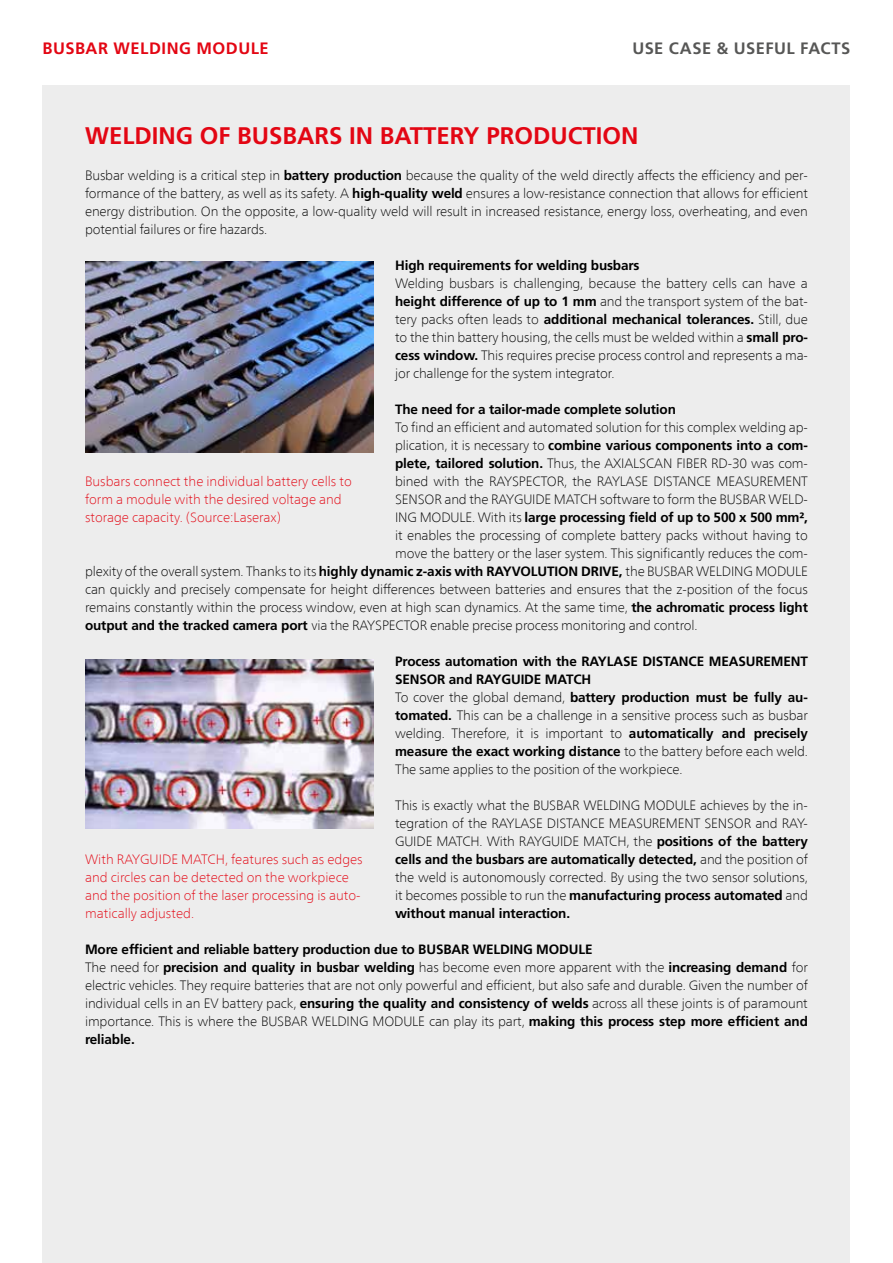
<style>
.page{position:relative;width:893px;height:1263px;background:#fff}
.page>*{position:absolute;margin:0;border:0;box-sizing:border-box;transform-origin:0 0}
.t1{font:700 24px "Frutiger LT Com";color:#e30613}
.t2{font:700 16.5px "Frutiger LT Com";letter-spacing:.03em;color:#e30613}
.t3{font:700 16.5px "Frutiger LT Com";letter-spacing:.025em;color:#575756}
.t4{font:100 13.5px/18px "Frutiger Neue LT Com";letter-spacing:-.01em;color:#000;text-align:justify}
.t5{font:700 13.5px/18px "Frutiger LT Com";letter-spacing:-.01em;color:#000}
.t6{font:100 13.5px/18px "Frutiger Neue LT Com";color:#e30613}
.s1{font-family:"Frutiger LT Com";font-weight:700}
.s2{font-family:"Frutiger Neue LT Com";font-weight:100}
</style>
<div class="page">
<div style="left:43px;top:85px;width:807px;height:1178px;background:#ededed"></div>
<img style="left:85px;top:261px;width:289px;height:192px">
<img style="left:85px;top:659px;width:289px;height:169px">
<p class="t2" style="left:43px;top:39px;width:228px">BUSBAR WELDING MODULE</p>
<p class="t3" style="left:632px;top:39px;width:220px">USE CASE &amp; USEFUL FACTS</p>
<h1 class="t1" style="left:85px;top:122px;width:555px">WELDING OF BUSBARS IN BATTERY PRODUCTION</h1>
<p class="t4" style="left:85px;top:166px;width:724px">Busbar welding is a critical step in <span class="s1">battery production</span> because the quality of the weld directly affects the efficiency and per&shy;formance of the battery, as well as its safety. A <span class="s1">high-quality weld</span> ensures a low-resistance connection that allows for efficient energy distribution. On the opposite, a low-quality weld will result in increased resistance, energy loss, overheating, and even potential failures or fire hazards.</p>
<p class="t5" style="left:395px;top:256px;width:246px">High requirements for welding busbars</p>
<p class="t4" style="left:395px;top:274px;width:414px">Welding busbars is challenging, because the battery cells can have a <span class="s1">height difference of up to 1 mm</span> and the transport system of the bat-</p>
<p class="t5" style="left:395px;top:310px;width:414px"><span class="s2">tery packs often leads to</span> additional mechanical tolerances. <span class="s2">Still, due</span></p>
<p class="t4" style="left:395px;top:328px;width:414px">to the thin battery housing, the cells must be welded within a <span class="s1">small pro&shy;cess window.</span> This requires precise process control and represents a ma&shy;jor challenge for the system integrator.</p>
<p class="t5" style="left:395px;top:400px;width:282px">The need for a tailor-made complete solution</p>
<p class="t4" style="left:395px;top:418px;width:414px">To find an efficient and automated solution for this complex welding ap-</p>
<p class="t5" style="left:395px;top:436px;width:414px"><span class="s2">plication, it is necessary to</span> combine various components into a com-</p>
<p class="t4" style="left:395px;top:454px;width:414px"><span class="s1">plete, tailored solution.</span> Thus, the AXIALSCAN FIBER RD-30 was com&shy;bined with the RAYSPECTOR, the RAYLASE DISTANCE MEASUREMENT SENSOR and the RAYGUIDE MATCH software to form the BUSBAR WELD-</p>
<p class="t5" style="left:395px;top:508px;width:414px"><span class="s2">ING MODULE. With its</span> large processing field of up to 500 x 500 mm²,</p>
<p class="t4" style="left:395px;top:526px;width:414px">it enables the processing of complete battery packs without having to</p>
<p class="t4" style="left:395px;top:544px;width:414px">move the battery or the laser system. This significantly reduces the com-</p>
<p class="t4" style="left:85px;top:562px;width:724px">plexity of the overall system. Thanks to its <span class="s1">highly dynamic z-axis with RAYVOLUTION DRIVE,</span> the BUSBAR WELDING MODULE</p>
<p class="t4" style="left:85px;top:580px;width:724px">can quickly and precisely compensate for height differences between batteries and ensures that the z-position of the focus</p>
<p class="t4" style="left:85px;top:598px;width:724px">remains constantly within the process window, even at high scan dynamics. At the same time, <span class="s1">the achromatic process light</span></p>
<p class="t4" style="left:85px;top:616px;width:614px"><span class="s1">output and the tracked camera port</span> via the RAYSPECTOR enable precise process monitoring and control.</p>
<p class="t5" style="left:395px;top:652px;width:414px">Process automation with the RAYLASE DISTANCE MEASUREMENT<br>SENSOR and RAYGUIDE MATCH<br><span class="s2">To cover the global demand,</span> battery production must be fully au-</p>
<p class="t4" style="left:395px;top:706px;width:414px"><span class="s1">tomated.</span> This can be a challenge in a sensitive process such as busbar welding. Therefore, it is important to <span class="s1">automatically and precisely</span></p>
<p class="t5" style="left:395px;top:742px;width:414px">measure the exact working distance <span class="s2">to the battery before each weld.</span></p>
<p class="t4" style="left:395px;top:760px;width:289px">The same applies to the position of the workpiece.</p>
<p class="t4" style="left:395px;top:796px;width:414px">This is exactly what the BUSBAR WELDING MODULE achieves by the in&shy;tegration of the RAYLASE DISTANCE MEASUREMENT SENSOR and RAY-GUIDE MATCH. With RAYGUIDE MATCH, the <span class="s1">positions of the battery</span></p>
<p class="t5" style="left:395px;top:850px;width:414px">cells and the busbars are automatically detected, <span class="s2">and the position of</span></p>
<p class="t4" style="left:395px;top:868px;width:414px">the weld is autonomously corrected. By using the two sensor solutions,</p>
<p class="t5" style="left:395px;top:886px;width:414px"><span class="s2">it becomes possible to run the</span> manufacturing process automated <span class="s2">and </span>without manual interaction.</p>
<p class="t5" style="left:85px;top:940px;width:724px">More efficient and reliable battery production due to BUSBAR WELDING MODULE<br><span class="s2">The need for</span> precision and quality in busbar welding <span class="s2">has become even more apparent with the</span> increasing demand <span class="s2">for</span></p>
<p class="t4" style="left:85px;top:976px;width:724px">electric vehicles. They require batteries that are not only powerful and efficient, but also safe and durable. Given the number of individual cells in an EV battery pack, <span class="s1">ensuring the quality and consistency of welds</span> across all these joints is of paramount importance. This is where the BUSBAR WELDING MODULE can play its part, <span class="s1">making this process step more efficient and</span></p>
<p class="t5" style="left:85px;top:1030px;width:51px">reliable.</p>
<p class="t6" style="left:85px;top:472px;width:268px">Busbars connect the individual battery cells to form a module with the desired voltage and storage capacity. (Source:Laserax)</p>
<p class="t6" style="left:85px;top:850px;width:279px">With RAYGUIDE MATCH, features such as edges and circles can be detected on the workpiece and the position of the laser processing is auto&shy;matically adjusted.</p>
</div>
